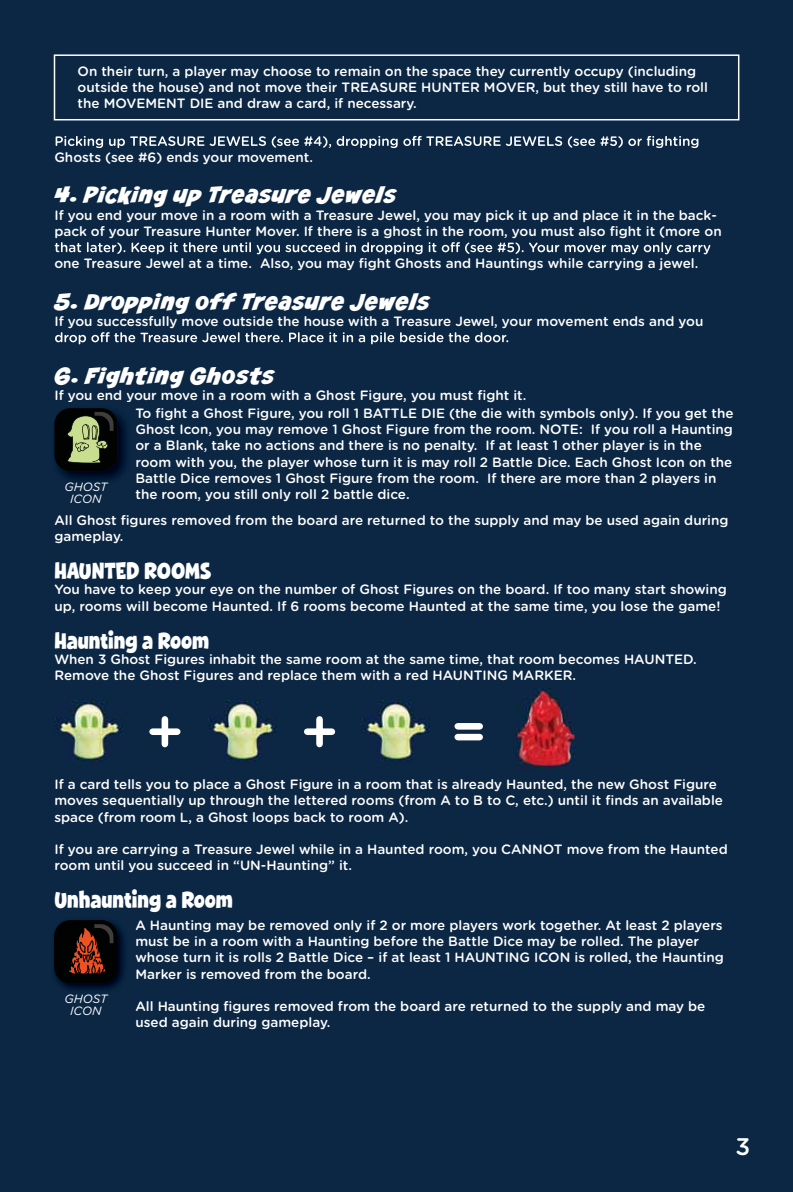
<style>
.page{position:relative;width:793px;height:1192px;background:#fff}
.page>*{position:absolute;margin:0;border:0;box-sizing:border-box;transform-origin:0 0}
.t1{font:30px "House Holiday Sans";color:#fff}
.t2{font:500 24px "Gotham Rounded";color:#fff}
.t3{font:21px "CC Smash";letter-spacing:.03em;color:#fff}
.t4{font:500 13.5px/16.2px "Gotham Rounded";color:#fff}
.t5{font:italic 12px/12px "Gotham Rounded";color:#fff;text-align:center}
</style>
<div class="page">
<div style="left:0;top:0;width:793px;height:1191px;background:#0c2744"></div>
<svg style="left:56px;top:136px;width:642px;height:12px"></svg>
<svg style="left:55px;top:242px;width:655px;height:12px"></svg>
<svg style="left:55px;top:332px;width:453px;height:12px"></svg>
<img style="left:57px;top:408px;width:69px;height:72px">
<div style="left:54px;top:408px;width:63px;height:63px;background:#010202;border-radius:16px"></div>
<svg style="left:67px;top:412px;width:46px;height:51px"></svg>
<img style="left:54px;top:920px;width:70px;height:70px">
<div style="left:54px;top:920px;width:64px;height:63px;background:#010202;border-radius:16px"></div>
<svg style="left:69px;top:924px;width:44px;height:51px"></svg>
<img style="left:54px;top:700px;width:69px;height:63px">
<img style="left:208px;top:700px;width:68px;height:63px">
<img style="left:362px;top:700px;width:68px;height:63px">
<img style="left:517px;top:688px;width:57px;height:81px">
<svg style="left:149px;top:716px;width:31px;height:31px"></svg>
<svg style="left:304px;top:716px;width:31px;height:31px"></svg>
<svg style="left:454px;top:723px;width:29px;height:17px"></svg>
<svg style="left:54px;top:54px;width:685px;height:66px"></svg>
<p class="t4" style="left:78px;top:62px;width:632px">On their turn, a player may choose to remain on the space they currently occupy (including outside the house) and not move their TREASURE HUNTER MOVER, but they still have to roll the MOVEMENT DIE and draw a card, if necessary.</p>
<p class="t4" style="left:54px;top:149px;width:260px">Ghosts (see #6) ends your movement.</p>
<h3 class="t3" style="left:54px;top:183px;width:343px">4. Picking up Treasure Jewels</h3>
<p class="t4" style="left:54px;top:206px;width:669px">If you end your move in a room with a Treasure Jewel, you may pick it up and place it in the back&shy;pack of your Treasure Hunter Mover. If there is a ghost in the room, you must also fight it (more on</p>
<p class="t4" style="left:54px;top:255px;width:645px">one Treasure Jewel at a time. Also, you may fight Ghosts and Hauntings while carrying a jewel.</p>
<h3 class="t3" style="left:54px;top:289px;width:377px">5. Dropping off Treasure Jewels</h3>
<p class="t4" style="left:54px;top:312px;width:650px">If you successfully move outside the house with a Treasure Jewel, your movement ends and you</p>
<h3 class="t3" style="left:54px;top:363px;width:221px">6. Fighting Ghosts</h3>
<p class="t4" style="left:135px;top:385px;width:600px;line-height:18.1px;text-indent:-81px">If ou end our move in a room with a Ghost Figure, you must fight it.<br>To fight a Ghost Figure, you roll 1 BATTLE DIE (the die with symbols only). If you get the</p>
<p class="t4" style="left:135px;top:420px;width:599px">Ghost Icon, you may remove 1 Ghost Figure from the room. NOTE: If you roll a Haunting or a Blank, take no actions and there is no penalty. If at least 1 other player is in the room with you, the player whose turn it is may roll 2 Battle Dice. Each Ghost Icon on the Battle Dice removes 1 Ghost Figure from the room. If there are more than 2 players in the room, you still only roll 2 battle dice.</p>
<p class="t4" style="left:68px;top:386px;width:9px">y</p>
<p class="t4" style="left:126px;top:386px;width:9px">y</p>
<p class="t5" style="left:64px;top:480px;width:45px">GHOST<br>ICON</p>
<p class="t4" style="left:54px;top:511px;width:676px">All Ghost figures removed from the board are returned to the supply and may be used again during gameplay.</p>
<h1 class="t1" style="left:54px;top:555px;width:158px">HAUNTED ROOMS</h1>
<p class="t4" style="left:54px;top:581px;width:674px">You have to keep your eye on the number of Ghost Figures on the board. If too many start showing up, rooms will become Haunted. If 6 rooms become Haunted at the same time, you lose the game!</p>
<h1 class="t1" style="left:54px;top:625px;width:156px">Haunting a Room</h1>
<p class="t4" style="left:54px;top:650px;width:644px">When 3 Ghost Figures inhabit the same room at the same time, that room becomes HAUNTED.<br>Remove the Ghost Figures and replace them with a red HAUNTING MARKER.</p>
<p class="t4" style="left:54px;top:775px;width:670px">If a card tells you to place a Ghost Figure in a room that is already Haunted, the new Ghost Figure moves sequentially up through the lettered rooms (from A to B to C, etc.) until it finds an available space (from room L, a Ghost loops back to room A).</p>
<p class="t4" style="left:54px;top:840px;width:675px">If you are carrying a Treasure Jewel while in a Haunted room, you CANNOT move from the Haunted room until you succeed in “UN-Haunting” it.</p>
<h1 class="t1" style="left:54px;top:884px;width:180px">Unhaunting a Room</h1>
<p class="t4" style="left:135px;top:916px;width:590px">A Haunting may be removed only if 2 or more players work together. At least 2 players must be in a room with a Haunting before the Battle Dice may be rolled. The player whose turn it is rolls 2 Battle Dice – if at least 1 HAUNTING ICON is rolled, the Haunting Marker is removed from the board.</p>
<p class="t4" style="left:135px;top:997px;width:571px">All Haunting figures removed from the board are returned to the supply and may be used again during gameplay.</p>
<p class="t5" style="left:64px;top:992px;width:45px">GHOST<br>ICON</p>
<h2 class="t2" style="left:735px;top:1129px;width:16px">3</h2>
</div>
